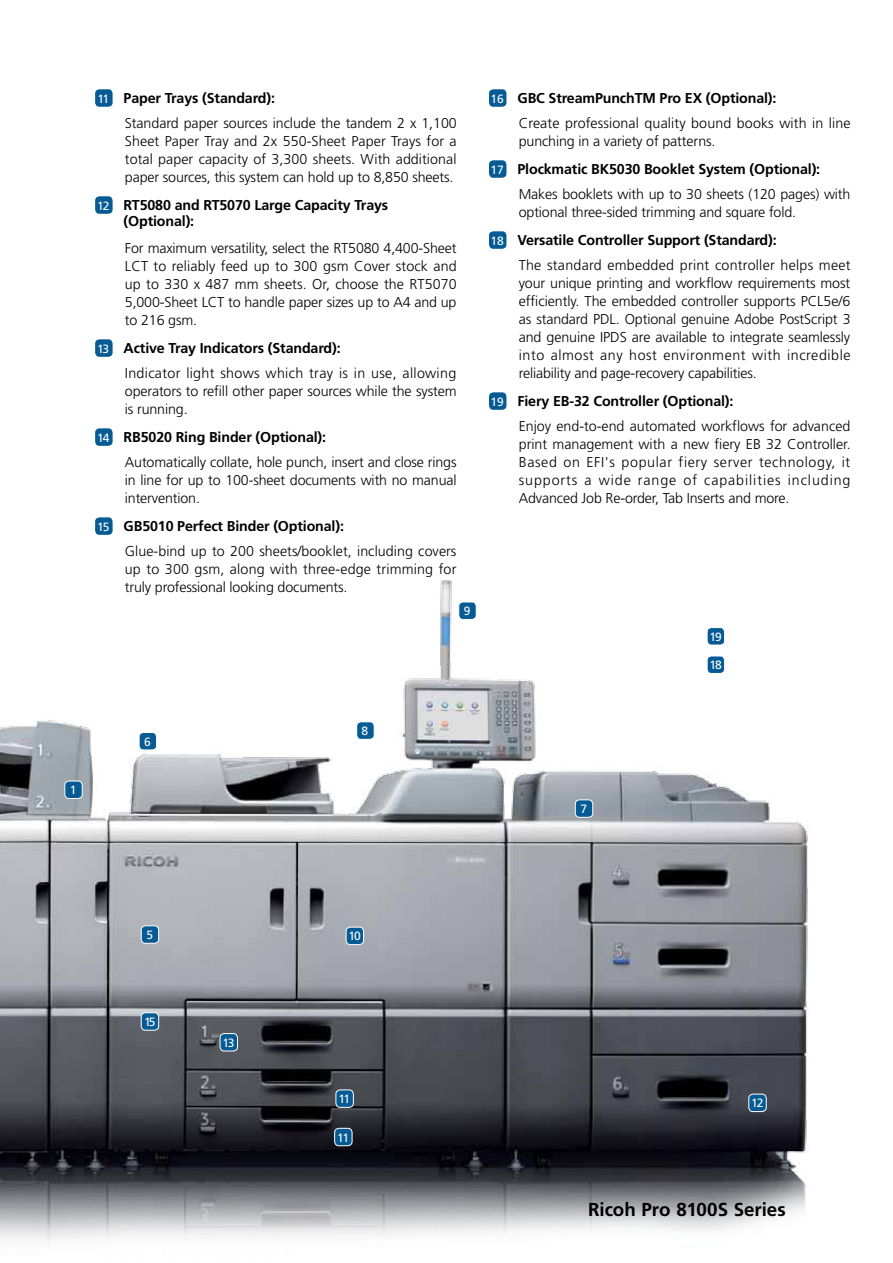
<style>
.page{position:relative;width:893px;height:1263px;background:#fff}
.page>*{position:absolute;margin:0;border:0;box-sizing:border-box;transform-origin:0 0}
.t1{font:700 18.75px "Frutiger";letter-spacing:-.005em;color:#000}
.t2{font:300 14.25px/18px "Frutiger";letter-spacing:-.01em;color:#000}
.t3{font:700 14.25px/28px "Frutiger";letter-spacing:-.01em;color:#000}
.t4{font:300 14.25px/24.9px "Frutiger";letter-spacing:.015em;color:#000}
.t5{font:300 14.25px/24.9px "Frutiger";letter-spacing:.01em;color:#000}
.t6{font:300 14.25px/24.9px "Frutiger";letter-spacing:.02em;color:#000}
.t7{font:12px "Frutiger";letter-spacing:-.105em;color:#fff}
.s1{font-weight:400;font-size:12px;color:#fff}
.s2{font-weight:700}
.s3{font-weight:300}
</style>
<div class="page">
<img style="left:0;top:580px;width:808px;height:663px">
<div style="left:357px;top:722px;width:17px;height:17px;background:#065b94;border-radius:4px"></div>
<div style="left:356px;top:721px;width:19px;height:19px;border:1px solid #fff;border-radius:4px"></div>
<div style="left:65px;top:781px;width:17px;height:17px;background:#065b94;border-radius:4px"></div>
<div style="left:64px;top:781px;width:19px;height:18px;border:1px solid #fff;border-radius:4px"></div>
<div style="left:707px;top:628px;width:18px;height:17px;background:#065b94;border-radius:4px"></div>
<div style="left:707px;top:627px;width:18px;height:18px;border:1px solid #fff;border-radius:4px"></div>
<div style="left:707px;top:656px;width:18px;height:17px;background:#065b94;border-radius:4px"></div>
<div style="left:707px;top:656px;width:18px;height:18px;border:1px solid #fff;border-radius:4px"></div>
<div style="left:141px;top:926px;width:18px;height:17px;background:#065b94;border-radius:4px"></div>
<div style="left:141px;top:925px;width:18px;height:19px;border:1px solid #fff;border-radius:4px"></div>
<div style="left:141px;top:1013px;width:18px;height:17px;background:#065b94;border-radius:4px"></div>
<div style="left:141px;top:1012px;width:18px;height:18px;border:1px solid #fff;border-radius:4px"></div>
<div style="left:575px;top:800px;width:18px;height:17px;background:#065b94;border-radius:4px"></div>
<div style="left:575px;top:799px;width:18px;height:19px;border:1px solid #fff;border-radius:4px"></div>
<div style="left:459px;top:602px;width:17px;height:17px;background:#065b94;border-radius:4px"></div>
<div style="left:458px;top:602px;width:19px;height:18px;border:1px solid #fff;border-radius:4px"></div>
<div style="left:336px;top:1090px;width:17px;height:17px;background:#065b94;border-radius:4px"></div>
<div style="left:336px;top:1089px;width:18px;height:19px;border:1px solid #fff;border-radius:4px"></div>
<div style="left:335px;top:1128px;width:17px;height:18px;background:#065b94;border-radius:4px"></div>
<div style="left:334px;top:1128px;width:18px;height:18px;border:1px solid #fff;border-radius:4px"></div>
<div style="left:749px;top:1094px;width:17px;height:17px;background:#065b94;border-radius:4px"></div>
<div style="left:748px;top:1094px;width:19px;height:18px;border:1px solid #fff;border-radius:4px"></div>
<div style="left:346px;top:927px;width:18px;height:17px;background:#065b94;border-radius:4px"></div>
<div style="left:346px;top:927px;width:18px;height:18px;border:1px solid #fff;border-radius:4px"></div>
<div style="left:220px;top:1033px;width:18px;height:18px;background:#065b94;border-radius:4px"></div>
<div style="left:220px;top:1033px;width:18px;height:18px;border:1px solid #fff;border-radius:4px"></div>
<div style="left:139px;top:732px;width:18px;height:18px;background:#065b94;border-radius:4px"></div>
<div style="left:139px;top:732px;width:18px;height:18px;border:1px solid #fff;border-radius:4px"></div>
<div style="left:489px;top:89px;width:17px;height:18px;background:#065b94;border-radius:4px"></div>
<div style="left:489px;top:160px;width:17px;height:18px;background:#065b94;border-radius:4px"></div>
<div style="left:489px;top:231px;width:17px;height:18px;background:#065b94;border-radius:4px"></div>
<div style="left:489px;top:392px;width:17px;height:18px;background:#065b94;border-radius:4px"></div>
<div style="left:95px;top:89px;width:18px;height:18px;background:#065b94;border-radius:4px"></div>
<div style="left:95px;top:196px;width:18px;height:18px;background:#065b94;border-radius:4px"></div>
<div style="left:95px;top:339px;width:18px;height:18px;background:#065b94;border-radius:4px"></div>
<div style="left:95px;top:428px;width:18px;height:18px;background:#065b94;border-radius:4px"></div>
<div style="left:95px;top:517px;width:18px;height:18px;background:#065b94;border-radius:4px"></div>
<p class="t7" style="left:70px;top:783px;width:8px">1</p>
<p class="t2" style="left:125px;top:86px;width:333px;line-height:24.9px;text-indent:-28px"><span class="s1">11</span> <span class="s2">Paper Trays (Standard):<br></span>Standard paper sources include the tandem 2 x 1,100</p>
<p class="t2" style="left:125px;top:132px;width:333px;text-align:justify">Sheet Paper Tray and 2x 550-Sheet Paper Trays for a total paper capacity of 3,300 sheets. With additional paper sources, this system can hold up to 8,850 sheets.</p>
<p class="t3" style="left:124px;top:197px;width:266px;line-height:16.4px;text-indent:-26px"><span class="s1">12</span> RT5080 and RT5070 Large Capacity Trays (Optional):</p>
<p class="t2" style="left:125px;top:239px;width:333px;text-align:justify">For maximum versatility, select the RT5080 4,400-Sheet LCT to reliably feed up to 300 gsm Cover stock and up to 330 x 487 mm sheets. Or, choose the RT5070<br>5,000-Sheet LCT to handle paper sizes up to A4 and up to 216 gsm.</p>
<p class="t6" style="left:125px;top:336px;width:333px;text-indent:-28px"><span class="s1">13</span> <span class="s2">Active Tray Indicators (Standard):<br></span>Indicator light shows which tray is in use, allowing</p>
<p class="t2" style="left:125px;top:382px;width:333px">operators to refill other paper sources while the system is running.</p>
<p class="t2" style="left:125px;top:425px;width:333px;line-height:24.9px;text-indent:-28px"><span class="s1">14</span> <span class="s2">RB5020 Ring Binder (Optional):<br></span>Automatically collate, hole punch, insert and close rings</p>
<p class="t2" style="left:125px;top:471px;width:333px">in line for up to 100-sheet documents with no manual intervention.</p>
<p class="t2" style="left:125px;top:514px;width:333px;line-height:24.9px;text-indent:-28px"><span class="s1">15</span> <span class="s2">GB5010 Perfect Binder (Optional):<br></span>Glue-bind up to 200 sheets/booklet, including covers</p>
<p class="t2" style="left:125px;top:560px;width:333px">up to 300 gsm, along with three-edge trimming for truly professional looking documents.</p>
<p class="t7" style="left:464px;top:604px;width:8px">9</p>
<p class="t5" style="left:519px;top:86px;width:333px;text-indent:-28px"><span class="s1">16</span> <span class="s2">GBC StreamPunchTM Pro EX (Optional):<br></span>Create professional quality bound books with in line</p>
<p class="t3" style="left:491px;top:127px;width:331px;text-indent:28px"><span class="s3">punching in a variety of patterns.<br></span><span class="s1">17</span> Plockmatic BK5030 Booklet System (Optional):</p>
<p class="t2" style="left:519px;top:185px;width:333px">Makes booklets with up to 30 sheets (120 pages) with optional three-sided trimming and square fold.</p>
<p class="t4" style="left:519px;top:228px;width:333px;text-indent:-28px"><span class="s1">18</span> <span class="s2">Versatile Controller Support (Standard):<br></span>The standard embedded print controller helps meet</p>
<p class="t2" style="left:519px;top:274px;width:333px;text-align:justify">your unique printing and workflow requirements most efficiently. The embedded controller supports PCL5e/6 as standard PDL. Optional genuine Adobe PostScript 3 and genuine IPDS are available to integrate seamlessly into almost any host environment with incredible reliability and page-recovery capabilities.</p>
<p class="t2" style="left:519px;top:389px;width:333px;line-height:24.9px;text-indent:-28px"><span class="s1">19</span> <span class="s2">Fiery EB-32 Controller (Optional):<br></span>Enjoy end-to-end automated workflows for advanced</p>
<p class="t2" style="left:519px;top:435px;width:333px;text-align:justify">print management with a new fiery EB 32 Controller.<br>Based on EFI's popular fiery server technology, it supports a wide range of capabilities including Advanced Job Re-order, Tab Inserts and more.</p>
<p class="t7" style="left:710px;top:630px;width:14px">19</p>
<p class="t7" style="left:709px;top:658px;width:14px">18</p>
<p class="t7" style="left:144px;top:734px;width:8px">6</p>
<p class="t7" style="left:362px;top:724px;width:8px">8</p>
<p class="t7" style="left:580px;top:802px;width:8px">7</p>
<p class="t7" style="left:146px;top:928px;width:8px">5</p>
<p class="t7" style="left:144px;top:1015px;width:13px">15</p>
<p class="t7" style="left:223px;top:1035px;width:14px">13</p>
<p class="t7" style="left:348px;top:929px;width:14px">10</p>
<p class="t7" style="left:339px;top:1092px;width:13px">11</p>
<p class="t7" style="left:337px;top:1130px;width:13px">11</p>
<p class="t7" style="left:751px;top:1096px;width:14px">12</p>
<h1 class="t1" style="left:588px;top:1199px;width:199px">Ricoh Pro 8100S Series</h1>
</div>
